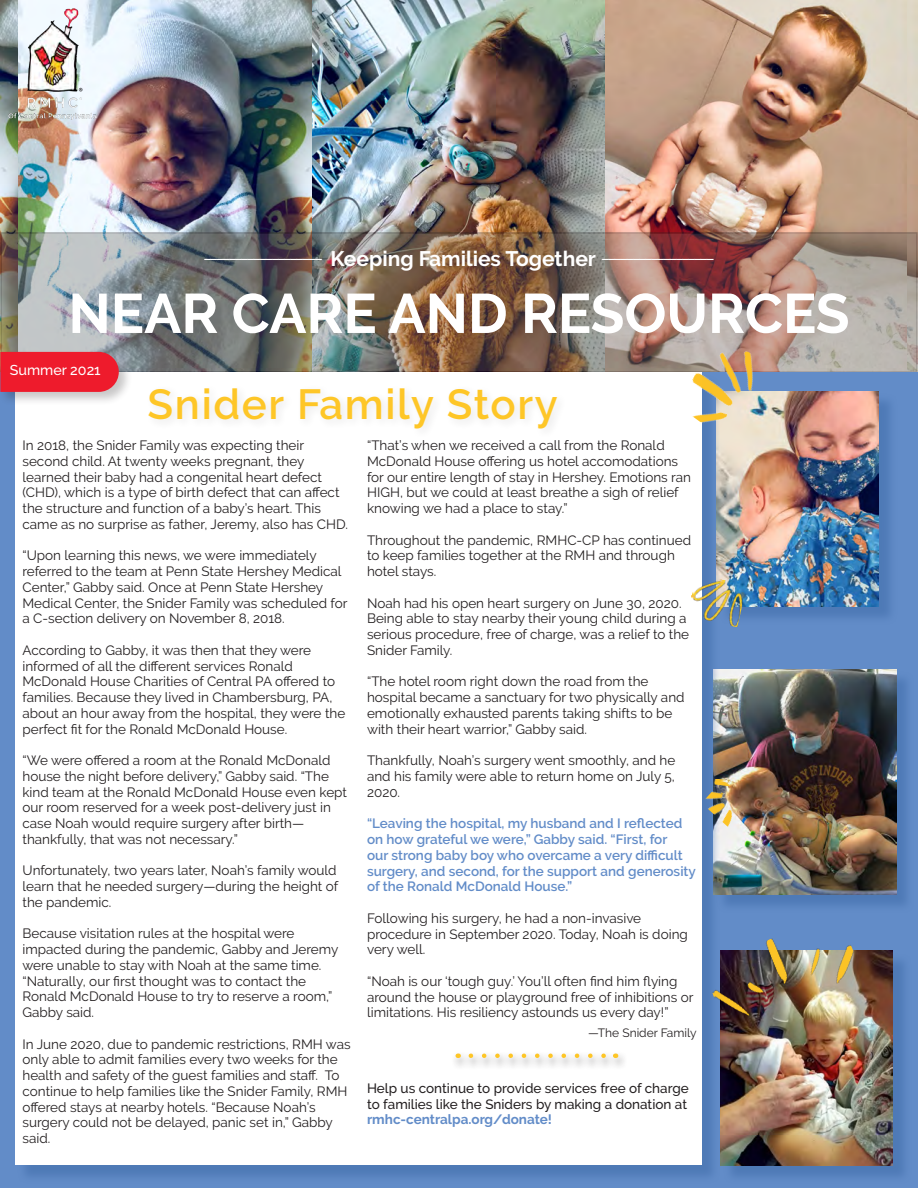
<style>
.page{position:relative;width:918px;height:1188px;background:#fff}
.page>*{position:absolute;margin:0;border:0;box-sizing:border-box;transform-origin:0 0}
.t1{font:700 55.5px "Raleway";color:#fff}
.t2{font:600 42px "Raleway";letter-spacing:.04em;color:#fec627}
.t3{font:300 24px "Raleway";color:#fff}
.t4{font:500 14.25px "Raleway";color:#fff}
.t5{font:13.5px/15.8px "Raleway";color:#231f20}
.t6{font:600 13.5px/15.8px "Raleway";color:#628cc8}
.t7{font:500 13.5px/15.8px "Raleway";color:#231f20}
.t8{font:12px "Raleway";color:#231f20}
.s1{font-weight:700;font-size:21px}
.s2{font-weight:700;color:#628cc8}
</style>
<div class="page">
<img style="left:0;top:0;width:18px;height:232px">
<img style="left:907px;top:0;width:11px;height:232px">
<img style="left:18px;top:0;width:889px;height:232px">
<img style="left:3px;top:235px;width:912px;height:135px">
<img style="left:8px;top:9px;width:89px;height:110px">
<div style="left:0;top:373px;width:918px;height:815px;background:#628cc8"></div>
<div style="left:716px;top:671px;width:198px;height:242px;background:#5580bc"></div>
<img style="left:720px;top:669px;width:176px;height:225px">
<div style="left:723px;top:953px;width:188px;height:231px;background:#557fbc"></div>
<img style="left:721px;top:951px;width:172px;height:214px">
<div style="left:719px;top:393px;width:178px;height:232px;background:#547fbc"></div>
<img style="left:720px;top:391px;width:159px;height:216px">
<div style="left:17px;top:375px;width:703px;height:809px;background:#4672af;opacity:.69"></div>
<div style="left:15px;top:373px;width:687px;height:792px;background:#fff"></div>
<img style="left:678px;top:337px;width:89px;height:103px">
<img style="left:714px;top:778px;width:18px;height:8px">
<img style="left:702px;top:787px;width:42px;height:41px">
<img style="left:691px;top:574px;width:56px;height:53px">
<img style="left:702px;top:912px;width:160px;height:116px">
<div style="left:0;top:350px;width:133px;height:56px;background:#231f20;opacity:.25"></div>
<svg style="left:0;top:352px;width:119px;height:40px;background:#eb2131"></svg>
<div style="left:451px;top:1051px;width:177px;height:20px;background:#231f20;opacity:.75"></div>
<svg style="left:471px;top:1054px;width:138px;height:4px"></svg>
<p class="t3" style="left:203px;top:244px;width:514px">------------------- <span class="s1">Ke e p i n g Fa m i l i e s To g e t h e r</span> ------------------</p>
<p class="t1" style="left:68px;top:282px;width:783px">NEAR CARE AND RESOURCES</p>
<p class="t4" style="left:10px;top:362px;width:92px">Summer 2021</p>
<p class="t2" style="left:148px;top:380px;width:412px">Snider Family Story</p>
<p class="t5" style="left:22px;top:437px;width:283px">In 2018, the Snider Family was expecting their</p>
<p class="t5" style="left:22px;top:453px;width:327px">second child. At twenty weeks pregnant, they learned their baby had a congenital heart defect (CHD), which is a type of birth defect that can affect the structure and function of a baby’s heart. This came as no surprise as father, Jeremy, also has CHD.</p>
<p class="t5" style="left:22px;top:548px;width:327px">“Upon learning this news, we were immediately referred to the team at Penn State Hershey Medical Center,” Gabby said. Once at Penn State Hershey Medical Center, the Snider Family was scheduled for a C-section delivery on November 8, 2018.</p>
<p class="t5" style="left:22px;top:642px;width:290px">According to Gabby, it was then that they were</p>
<p class="t5" style="left:22px;top:658px;width:272px">informed of all the different services Ronald</p>
<p class="t5" style="left:22px;top:674px;width:324px">McDonald House Charities of Central PA offered to families. Because they lived in Chambersburg, PA, about an hour away from the hospital, they were the perfect fit for the Ronald McDonald House.</p>
<p class="t5" style="left:22px;top:752px;width:326px">“We were offered a room at the Ronald McDonald house the night before delivery,” Gabby said. “The kind team at the Ronald McDonald House even kept our room reserved for a week post-delivery just in case Noah would require surgery after birth—</p>
<p class="t5" style="left:22px;top:831px;width:217px">thankfully, that was not necessary.”</p>
<p class="t5" style="left:22px;top:863px;width:317px">Unfortunately, two years later, Noah’s family would learn that he needed surgery—during the height of the pandemic.</p>
<p class="t5" style="left:22px;top:926px;width:273px">Because visitation rules at the hospital were</p>
<p class="t5" style="left:22px;top:941px;width:317px">impacted during the pandemic, Gabby and Jeremy were unable to stay with Noah at the same time. “Naturally, our first thought was to contact the</p>
<p class="t5" style="left:22px;top:989px;width:311px">Ronald McDonald House to try to reserve a room,”<br>Gabby said.</p>
<p class="t5" style="left:22px;top:1036px;width:330px">In June 2020, due to pandemic restrictions, RMH was only able to admit families every two weeks for the health and safety of the guest families and staff. To continue to help families like the Snider Family, RMH offered stays at nearby hotels. “Because Noah’s</p>
<p class="t5" style="left:22px;top:1115px;width:312px">surgery could not be delayed, panic set in,” Gabby said.</p>
<p class="t5" style="left:367px;top:438px;width:326px">“That’s when we received a call from the Ronald McDonald House offering us hotel accomodations for our entire length of stay in Hershey. Emotions ran HIGH, but we could at least breathe a sigh of relief</p>
<p class="t5" style="left:367px;top:501px;width:202px">knowing we had a place to stay.”</p>
<p class="t5" style="left:367px;top:532px;width:326px">Throughout the pandemic, RMHC-CP has continued to keep families together at the RMH and through hotel stays.</p>
<p class="t5" style="left:367px;top:595px;width:324px">Noah had his open heart surgery on June 30, 2020.<br>Being able to stay nearby their young child during a serious procedure, free of charge, was a relief to the Snider Family.</p>
<p class="t5" style="left:367px;top:674px;width:283px">“The hotel room right down the road from the</p>
<p class="t5" style="left:367px;top:690px;width:319px">hospital became a sanctuary for two physically and emotionally exhausted parents taking shifts to be with their heart warrior,” Gabby said.</p>
<p class="t5" style="left:367px;top:753px;width:310px;text-align:justify">Thankfully, Noah’s surgery went smoothly, and he and his family were able to return home on July 5, 2020.</p>
<p class="t6" style="left:367px;top:816px;width:330px">“Leaving the hospital, my husband and I reflected on how grateful we were,” Gabby said. “First, for<br>our strong baby boy who overcame a very difficult surgery, and second, for the support and generosity of the Ronald McDonald House.”</p>
<p class="t5" style="left:367px;top:910px;width:276px">Following his surgery, he had a non-invasive</p>
<p class="t5" style="left:367px;top:926px;width:322px">procedure in September 2020. Today, Noah is doing very well.</p>
<p class="t5" style="left:367px;top:973px;width:328px">“Noah is our ‘tough guy.’ You’ll often find him flying around the house or playground free of inhibitions or limitations. His resiliency astounds us every day!”</p>
<p class="t8" style="left:588px;top:1026px;width:110px">—The Snider Family</p>
<p class="t7" style="left:367px;top:1080px;width:323px">Help us continue to provide services free of charge to families like the Sniders by making a donation at <span class="s2">rmhc-centralpa.org/donate!</span></p>
</div>
